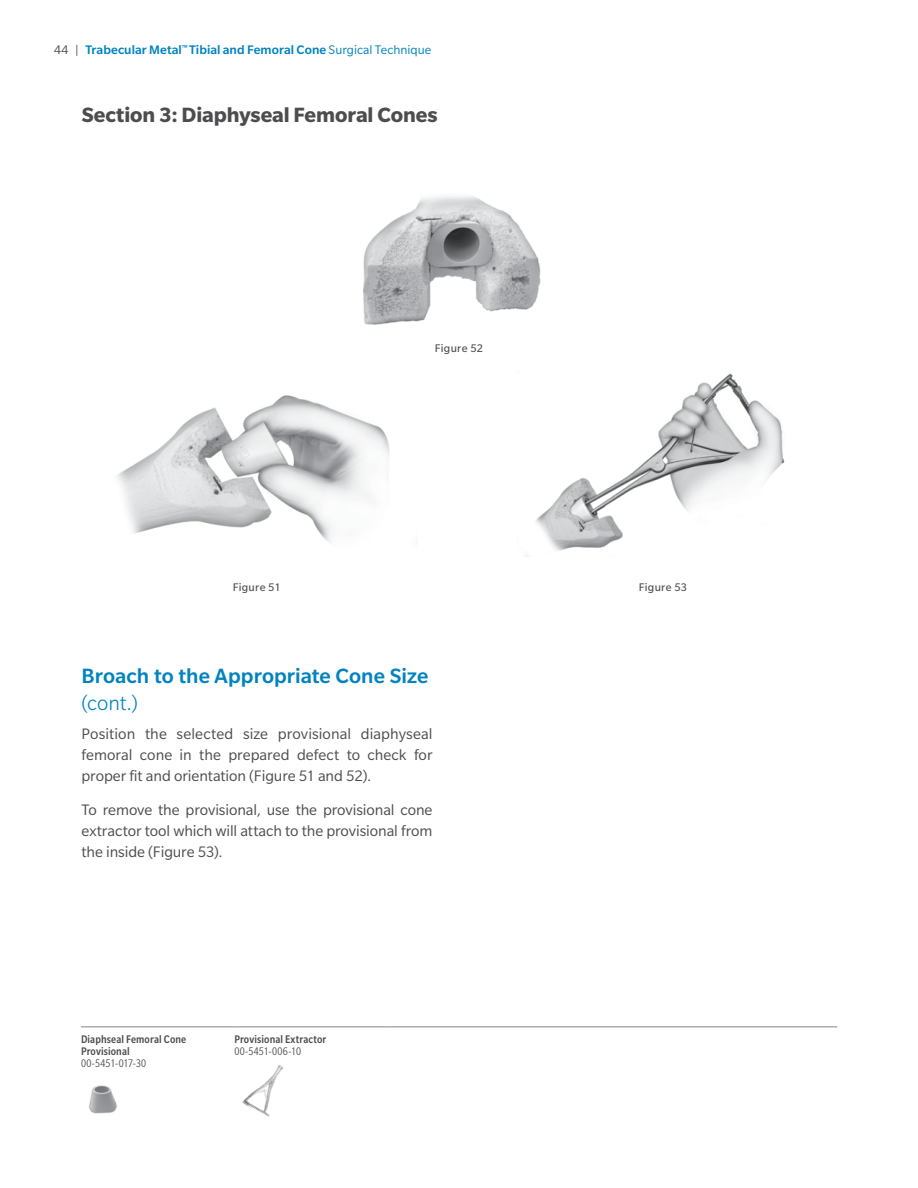
<style>
.page{position:relative;width:918px;height:1188px;background:#fff}
.page>*{position:absolute;margin:0;border:0;box-sizing:border-box;transform-origin:0 0}
.t1{font:700 22.5px "Slate Pro";letter-spacing:-.005em;color:#4d4d4f}
.t2{font:500 22.5px "Slate Pro";letter-spacing:.005em;color:#0083bf}
.t3{font:300 22.5px "Slate Pro";color:#0083bf}
.t4{font:16.5px/21px "Slate Pro";letter-spacing:-.005em;color:#4d4d4f;text-align:justify}
.t5{font:500 13.5px "Slate Pro";letter-spacing:.005em;color:#0083bf}
.t6{font:500 condensed 12px/12px "Slate Pro";letter-spacing:.01em;color:#4d4d4f}
.t7{font:condensed 12px "Slate Pro";letter-spacing:.01em;color:#4d4d4f}
.t8{font:12px "Slate Pro";letter-spacing:.025em;color:#4d4d4f}
.s1{font-weight:400;color:#4d4d4f}
.s2{font-weight:400}
</style>
<div class="page">
<img style="left:117px;top:395px;width:273px;height:148px">
<img style="left:535px;top:373px;width:250px;height:178px">
<hr style="left:81px;top:1026px;width:153px;height:1px;background:#818386">
<hr style="left:234px;top:1026px;width:154px;height:1px;background:#818386">
<hr style="left:388px;top:1026px;width:151px;height:1px;background:#818386">
<hr style="left:539px;top:1026px;width:148px;height:1px;background:#818386">
<hr style="left:687px;top:1026px;width:150px;height:1px;background:#818386">
<img style="left:89px;top:1085px;width:28px;height:29px">
<img style="left:242px;top:1064px;width:42px;height:53px">
<img style="left:363px;top:196px;width:178px;height:129px">
<p class="t5" style="left:54px;top:42px;width:379px"><span class="s1">44 |</span> Trabecular Metal<sup>™</sup> Tibial and Femoral Cone <span class="s2">Surgical Technique</span></p>
<h1 class="t1" style="left:82px;top:102px;width:357px">Section 3: Diaphyseal Femoral Cones</h1>
<p class="t8" style="left:435px;top:342px;width:50px">Figure 52</p>
<p class="t8" style="left:233px;top:581px;width:49px">Figure 51</p>
<p class="t8" style="left:639px;top:581px;width:50px">Figure 53</p>
<h1 class="t2" style="left:82px;top:663px;width:348px">Broach to the Appropriate Cone Size</h1>
<h1 class="t3" style="left:82px;top:691px;width:58px">(cont.)</h1>
<p class="t4" style="left:82px;top:723px;width:353px">Position the selected size provisional diaphyseal femoral cone in the prepared defect to check for proper fit and orientation (Figure 51 and 52).</p>
<p class="t4" style="left:82px;top:800px;width:352px">To remove the provisional, use the provisional cone extractor tool which will attach to the provisional from the inside (Figure 53).</p>
<p class="t6" style="left:81px;top:1033px;width:107px">Diaphseal Femoral Cone<br>Provisional</p>
<p class="t7" style="left:81px;top:1057px;width:67px">00-5451-017-30</p>
<p class="t6" style="left:234px;top:1033px;width:93px">Provisional Extractor</p>
<p class="t7" style="left:234px;top:1045px;width:68px">00-5451-006-10</p>
</div>
